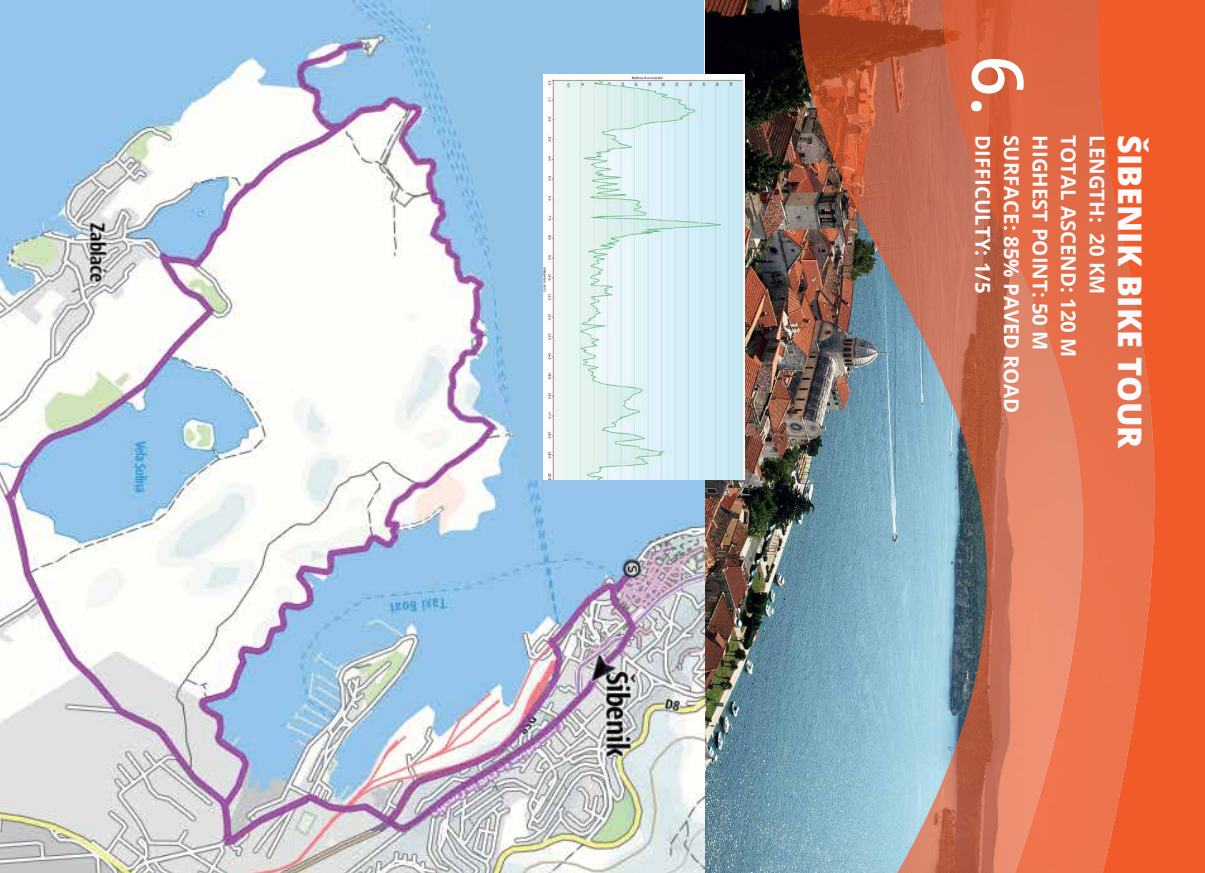
<style>
.page{position:relative;width:1205px;height:873px;background:#fff}
.page>*{position:absolute;margin:0;border:0;box-sizing:border-box;transform-origin:0 0}
.t1{font:600 71.2px "Open Sans";color:#fdfefe}
.t2{font:800 32.6px "Open Sans";color:#fcfafc}
.t3{font:700 20.4px "Open Sans";color:#fcfafc}
</style>
<div class="page">
<img style="left:704px;top:0;width:94px;height:873px">
<img style="left:0;top:0;width:704px;height:873px">
<div style="left:1154px;top:0;width:50px;height:873px;background:#f15a29"></div>
<svg style="left:1082px;top:0;width:72px;height:873px;fill:#ec6f4a"></svg>
<img style="left:798px;top:0;width:284px;height:873px">
<svg style="left:430px;top:0;width:274px;height:479px;fill:#93c4e5"></svg>
<img style="left:543px;top:74px;width:201px;height:405px">
<h1 class="t1" style="left:1046px;top:56px;width:62px;rotate:90deg">6.</h1>
<p class="t3" style="left:997px;top:135px;width:159px;rotate:90deg">DIFFICULTY: 1/5</p>
<p class="t3" style="left:1025px;top:135px;width:280px;rotate:90deg">SURFACE: 85% PAVED ROAD</p>
<p class="t3" style="left:1054px;top:135px;width:217px;rotate:90deg">HIGHEST POINT: 50 M</p>
<p class="t3" style="left:1082px;top:135px;width:224px;rotate:90deg">TOTAL ASCEND: 120 M</p>
<p class="t3" style="left:1111px;top:135px;width:161px;rotate:90deg">LENGTH: 20 KM</p>
<h2 class="t2" style="left:1154px;top:135px;width:315px;rotate:90deg">ŠIBENIK BIKE TOUR</h2>
</div>
